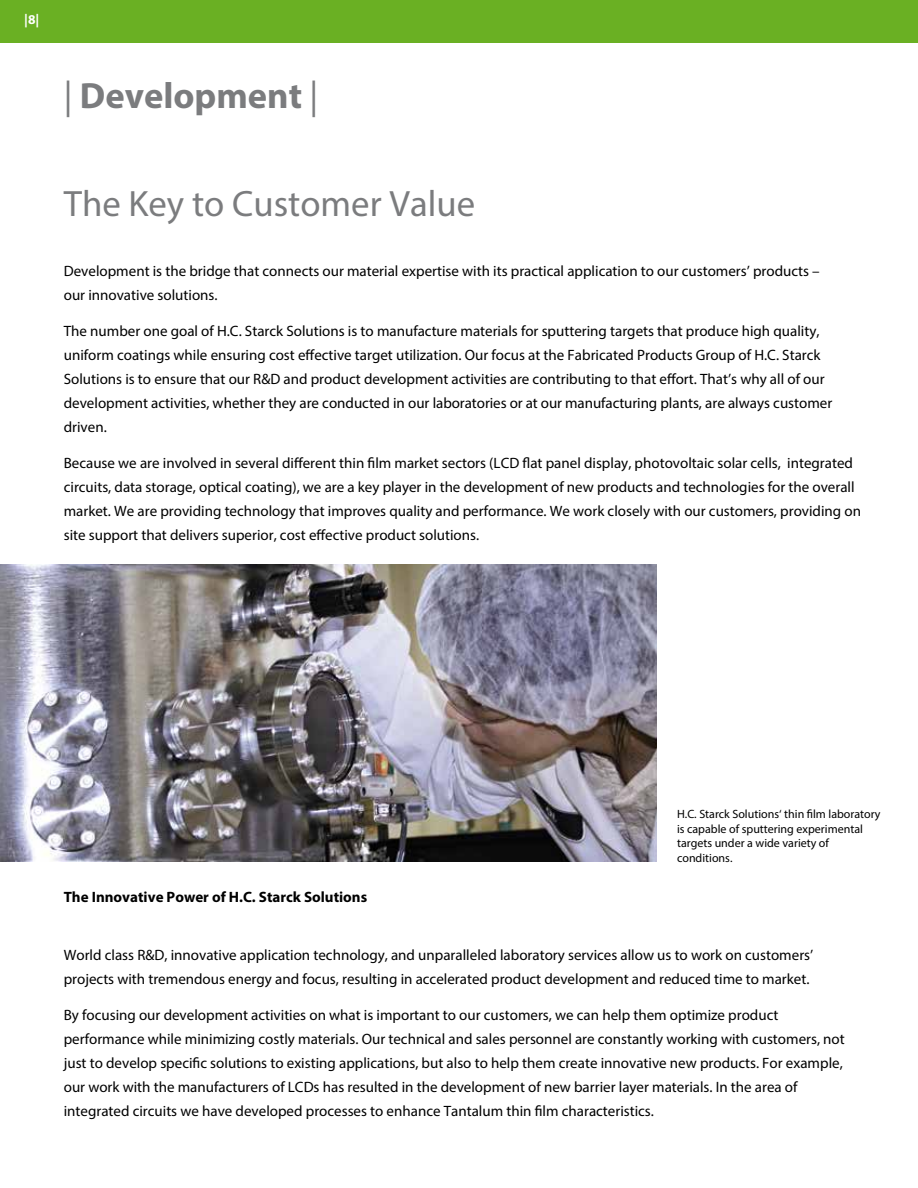
<style>
.page{position:relative;width:918px;height:1188px;background:#fff}
.page>*{position:absolute;margin:0;border:0;box-sizing:border-box;transform-origin:0 0}
.t1{font:36.75px "Myriad Pro";color:#7b7c7e}
.t2{font:700 36.6px "Myriad Pro";color:#7b7c7e}
.t3{font:15px/24px "Myriad Pro";color:#000}
.t4{font:700 15px "Myriad Pro";color:#000}
.t5{font:700 13.5px "Myriad Pro";color:#fff}
.t6{font:12px/14.4px "Myriad Pro";color:#000}
.s1{font-weight:400}
</style>
<div class="page">
<div style="left:0;top:0;width:918px;height:43px;background:#6ab023"></div>
<img style="left:0;top:564px;width:656px;height:298px">
<p class="t5" style="left:24px;top:11px;width:17px">|8|</p>
<h2 class="t2" style="left:64px;top:72px;width:256px"><span class="s1">|</span> Development <span class="s1">|</span></h2>
<h1 class="t1" style="left:64px;top:181px;width:413px">The Key to Customer Value</h1>
<p class="t3" style="left:64px;top:259px;width:758px">Development is the bridge that connects our material expertise with its practical application to our customers’ products – our innovative solutions.</p>
<p class="t3" style="left:64px;top:319px;width:770px">The number one goal of H.C. Starck Solutions is to manufacture materials for sputtering targets that produce high quality, uniform coatings while ensuring cost effective target utilization. Our focus at the Fabricated Products Group of H.C. Starck Solutions is to ensure that our R&amp;D and product development activities are contributing to that effort. That’s why all of our development activities, whether they are conducted in our laboratories or at our manufacturing plants, are always customer driven.</p>
<p class="t3" style="left:64px;top:451px;width:799px">Because we are involved in several different thin film market sectors (LCD flat panel display, photovoltaic solar cells, integrated circuits, data storage, optical coating), we are a key player in the development of new products and technologies for the overall market. We are providing technology that improves quality and performance. We work closely with our customers, providing on site support that delivers superior, cost effective product solutions.</p>
<p class="t4" style="left:64px;top:887px;width:305px">The Innovative Power of H.C. Starck Solutions</p>
<p class="t6" style="left:677px;top:807px;width:205px">H.C. Starck Solutions‘ thin film laboratory is capable of sputtering experimental targets under a wide variety of conditions.</p>
<p class="t3" style="left:64px;top:943px;width:751px">World class R&amp;D, innovative application technology, and unparalleled laboratory services allow us to work on customers’ projects with tremendous energy and focus, resulting in accelerated product development and reduced time to market.</p>
<p class="t3" style="left:64px;top:1003px;width:783px">By focusing our development activities on what is important to our customers, we can help them optimize product performance while minimizing costly materials. Our technical and sales personnel are constantly working with customers, not just to develop specific solutions to existing applications, but also to help them create innovative new products. For example, our work with the manufacturers of LCDs has resulted in the development of new barrier layer materials. In the area of integrated circuits we have developed processes to enhance Tantalum thin film characteristics.</p>
</div>
